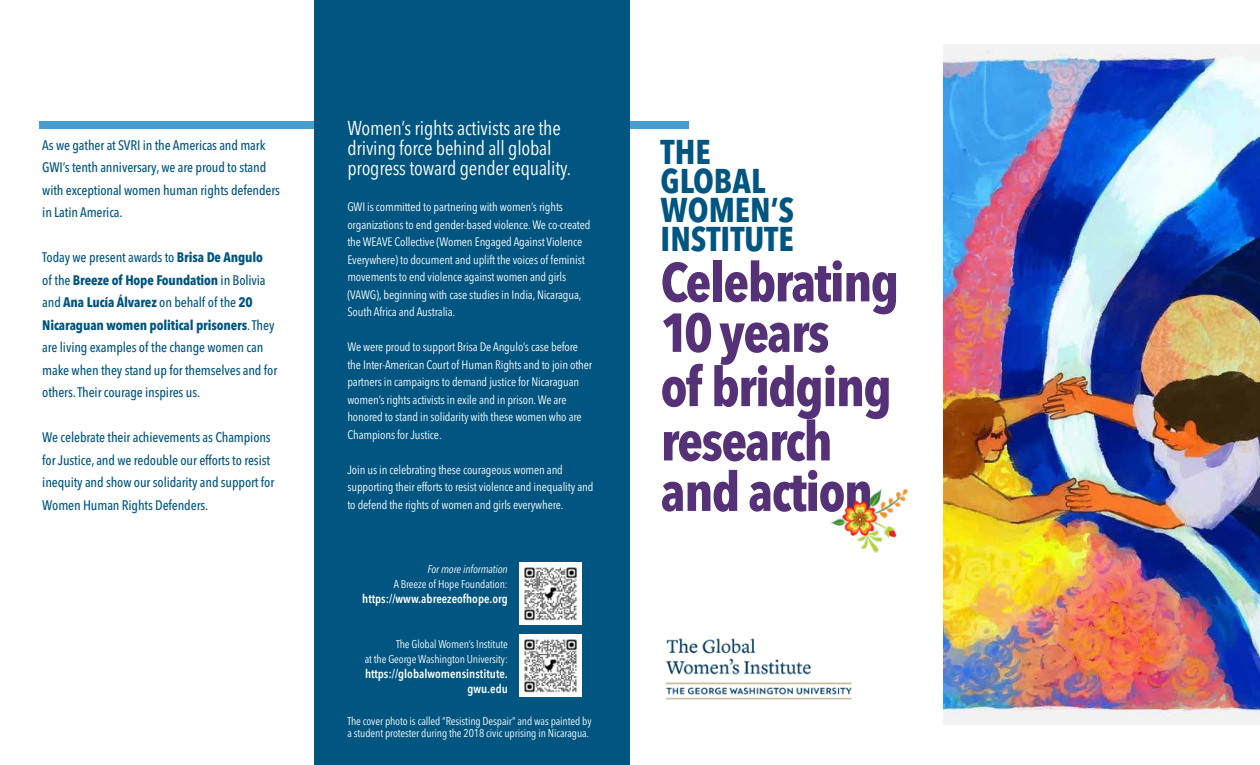
<style>
.page{position:relative;width:1260px;height:765px;background:#fff}
.page>*{position:absolute;margin:0;border:0;box-sizing:border-box;transform-origin:0 0}
.t1{font:700 condensed 54.25px/52.4px "Avenir Next LT Pro";letter-spacing:-.03em;color:#553177}
.t2{font:700 condensed 34.12px/29px "Avenir Next LT Pro";color:#005581}
.t3{font:condensed 20px/20px "Avenir Next LT Pro";letter-spacing:-.01em;color:#fff}
.t4{font:500 condensed 13.75px/22.5px "Avenir Next LT Pro";letter-spacing:-.01em;color:#005581}
.t5{font:condensed 12.25px/17.5px "Avenir Next LT Pro";letter-spacing:-.01em;color:#fff}
.t6{font:600 condensed 12.25px/15px "Avenir Next LT Pro";color:#fff;text-align:right}
.t7{font:condensed 11.25px/15px "Avenir Next LT Pro";letter-spacing:-.01em;color:#fff;text-align:right}
.t8{font:italic condensed 11.25px "Avenir Next LT Pro";letter-spacing:-.01em;color:#fff}
.s1{font-weight:700}
</style>
<div class="page">
<div style="left:39px;top:122px;width:650px;height:7px;background:#469dd1"></div>
<div style="left:314px;top:0;width:316px;height:765px;background:#005581"></div>
<img style="left:665px;top:638px;width:187px;height:62px">
<img style="left:831px;top:488px;width:77px;height:65px">
<img style="left:944px;top:44px;width:316px;height:681px">
<img style="left:519px;top:635px;width:62px;height:62px">
<img style="left:519px;top:563px;width:62px;height:62px">
<p class="t4" style="left:42px;top:134px;width:239px">As we gather at SVRI in the Americas and mark GWI’s tenth anniversary, we are proud to stand with exceptional women human rights defenders in Latin America.</p>
<p class="t4" style="left:42px;top:246px;width:236px">Today we present awards to <span class="s1">Brisa De Angulo<br></span>of the <span class="s1">Breeze of Hope Foundation</span> in Bolivia and <span class="s1">Ana Lucía Álvarez</span> on behalf of the <span class="s1">20<br>Nicaraguan women political prisoners</span>. They are living examples of the change women can make when they stand up for themselves and for others. Their courage inspires us.</p>
<p class="t4" style="left:42px;top:426px;width:233px">We celebrate their achievements as Champions for Justice, and we redouble our efforts to resist inequity and show our solidarity and support for Women Human Rights Defenders.</p>
<h3 class="t3" style="left:347px;top:118px;width:225px">Women’s rights activists are the driving force behind all global progress toward gender equality.</h3>
<p class="t5" style="left:347px;top:198px;width:245px">GWI is committed to partnering with women’s rights organizations to end gender-based violence. We co-created the WEAVE Collective (Women Engaged Against Violence Everywhere) to document and uplift the voices of feminist movements to end violence against women and girls (VAWG), beginning with case studies in India, Nicaragua, South Africa and Australia.</p>
<p class="t5" style="left:347px;top:338px;width:246px">We were proud to support Brisa De Angulo’s case before the Inter-American Court of Human Rights and to join other partners in campaigns to demand justice for Nicaraguan women’s rights activists in exile and in prison. We are honored to stand in solidarity with these women who are Champions for Justice.</p>
<p class="t5" style="left:347px;top:461px;width:248px">Join us in celebrating these courageous women and supporting their efforts to resist violence and inequality and to defend the rights of women and girls everywhere.</p>
<p class="t8" style="left:428px;top:562px;width:82px">For more information</p>
<p class="t7" style="left:394px;top:576px;width:116px">A Breeze of Hope Foundation:</p>
<p class="t6" style="left:362px;top:591px;width:147px">https://www.abreezeofhope.org</p>
<p class="t7" style="left:365px;top:636px;width:145px">The Global Women’s Institute<br>at the George Washington University:</p>
<p class="t6" style="left:365px;top:666px;width:144px">https://globalwomensinstitute. gwu.edu</p>
<p class="t7" style="left:347px;top:715px;width:246px;line-height:12.5px;text-align:left">The cover photo is called “Resisting Despair” and was painted by a student protester during the 2018 civic uprising in Nicaragua.</p>
<h2 class="t2" style="left:661px;top:137px;width:135px">THE<br>GLOBAL<br>WOMEN’S<br>INSTITUTE</h2>
<h1 class="t1" style="left:661px;top:256px;width:240px">Celebrating<br>10 years<br>of bridging research and action</h1>
</div>
